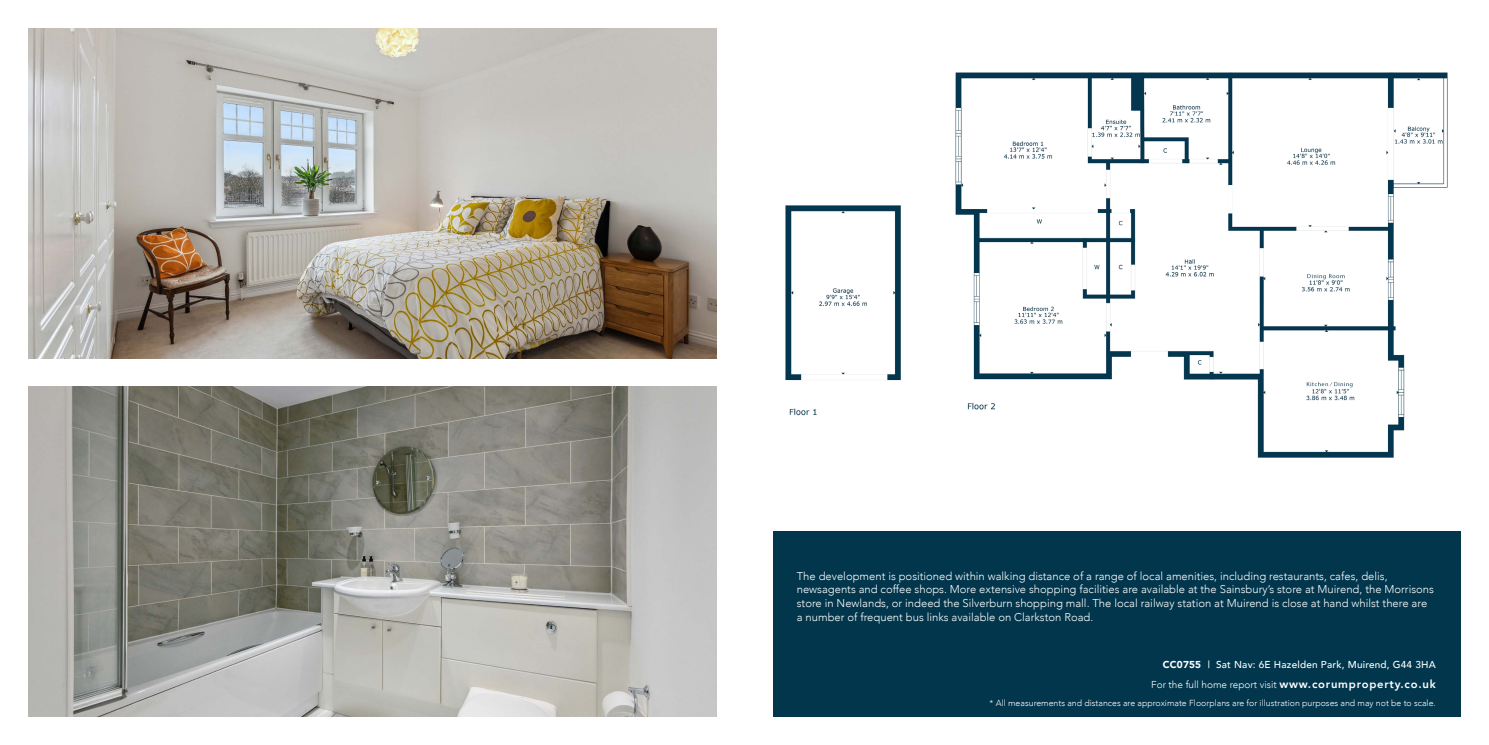
<style>
.page{position:relative;width:1489px;height:745px;background:#fff}
.page>*{position:absolute;margin:0;border:0;box-sizing:border-box;transform-origin:0 0}
.t1{font:300 11.25px/13.8px "Avenir";color:#fff}
.t2{font:300 10px "Avenir";color:#fff}
.t3{font:500 10px "Avenir";letter-spacing:.02em;color:#fff}
.t4{font:300 8.75px "Avenir";color:#fff}
.s1{font-weight:900}
.s2{font-weight:800;font-size:11.25px}
</style>
<div class="page">
<img style="left:28px;top:28px;width:688px;height:330px">
<img style="left:28px;top:386px;width:688px;height:330px">
<img style="left:785px;top:72px;width:663px;height:386px">
<div style="left:772px;top:531px;width:688px;height:185px;background:#01364d"></div>
<p class="t1" style="left:796px;top:568px;width:638px">The development is positioned within walking distance of a range of local amenities, including restaurants, cafes, delis, newsagents and coffee shops. More extensive shopping facilities are available at the Sainsbury’s store at Muirend, the Morrisons store in Newlands, or indeed the Silverburn shopping mall. The local railway station at Muirend is close at hand whilst there are a number of frequent bus links available on Clarkston Road.</p>
<p class="t3" style="left:1162px;top:655px;width:274px"><span class="s1">CC0755</span> | Sat Nav: 6E Hazelden Park, Muirend, G44 3HA</p>
<p class="t2" style="left:1151px;top:678px;width:286px">For the full home report visit <span class="s2">www.corumproperty.co.uk</span></p>
<p class="t4" style="left:989px;top:697px;width:448px">* All measurements and distances are approximate Floorplans are for illustration purposes and may not be to scale.</p>
</div>
